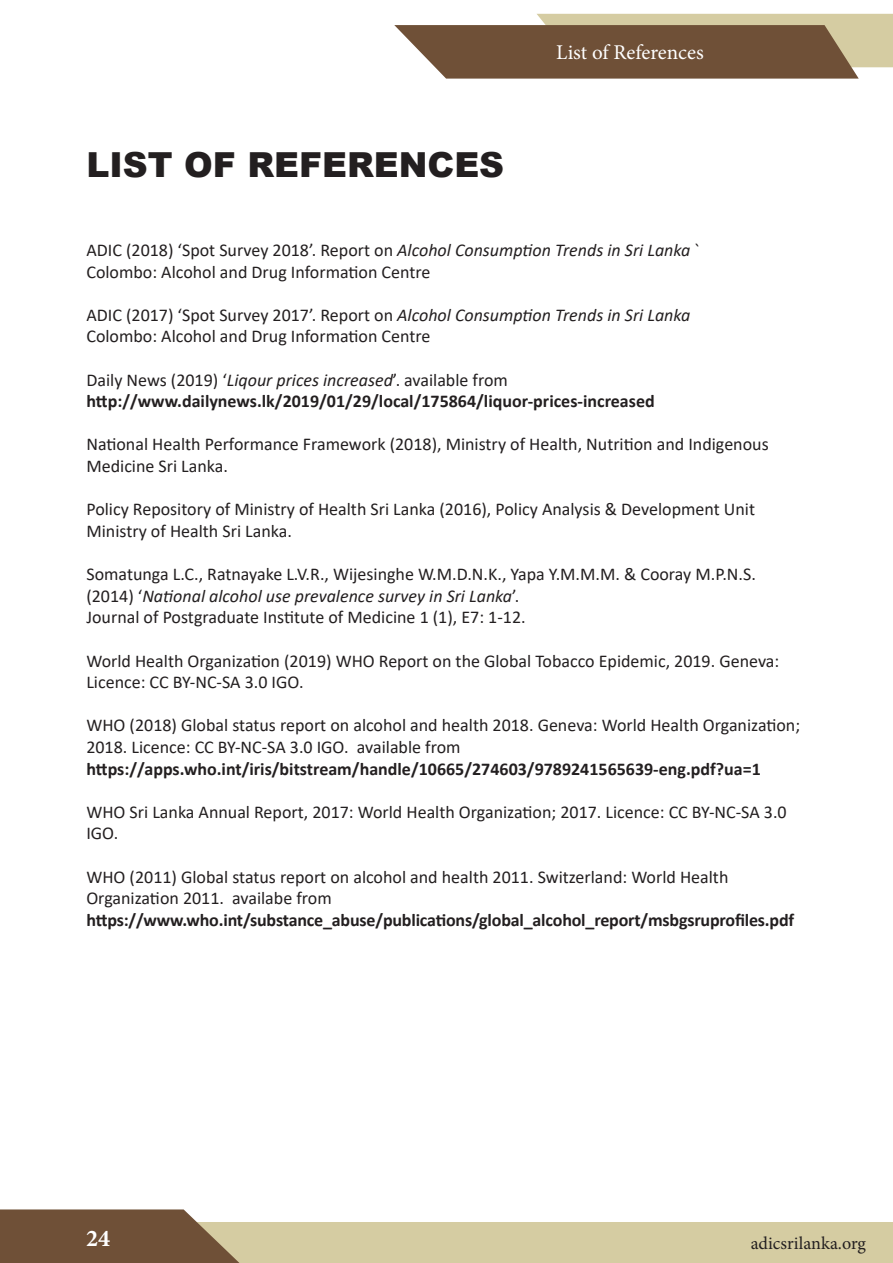
<style>
.page{position:relative;width:893px;height:1263px;background:#fff}
.page>*{position:absolute;margin:0;border:0;box-sizing:border-box;transform-origin:0 0}
.t1{font:900 34.5px "Arial";color:#231f20}
.t2{font:700 24px "Minion Pro";color:#fff}
.t3{font:21px "Minion Pro";color:#fff}
.t4{font:18px/21.6px "Calibri";color:#231f20}
.t5{font:700 18px "Calibri";color:#231f20}
.t6{font:18px "Minion Pro";color:#231f20}
.s1{font-style:italic}
</style>
<div class="page">
<div style="left:0;top:1222px;width:893px;height:41px;background:#d5cca2"></div>
<svg style="left:394px;top:14px;width:499px;height:65px;background:#927b62"></svg>
<svg style="left:0;top:1209px;width:239px;height:54px;background:#7d6149"></svg>
<p class="t1" style="left:86px;top:140px;width:419px">LIST OF REFERENCES</p>
<p class="t3" style="left:556px;top:39px;width:149px">List of References</p>
<p class="t4" style="left:86px;top:239px;width:615px">ADIC (2018) ‘Spot Survey 2018’. Report on <span class="s1">Alcohol Consumption Trends in Sri Lanka</span> `</p>
<p class="t4" style="left:86px;top:260px;width:346px">Colombo: Alcohol and Drug Information Centre</p>
<p class="t4" style="left:86px;top:304px;width:605px">ADIC (2017) ‘Spot Survey 2017’. Report on <span class="s1">Alcohol Consumption Trends in Sri Lanka</span></p>
<p class="t4" style="left:86px;top:325px;width:346px">Colombo: Alcohol and Drug Information Centre</p>
<p class="t4" style="left:86px;top:368px;width:423px">Daily News (2019) ‘<span class="s1">Liqour prices increased</span>’. available from</p>
<p class="t5" style="left:86px;top:389px;width:570px">http://www.dailynews.lk/2019/01/29/local/175864/liquor-prices-increased</p>
<p class="t4" style="left:86px;top:433px;width:684px">National Health Performance Framework (2018), Ministry of Health, Nutrition and Indigenous<br>Medicine Sri Lanka.</p>
<p class="t4" style="left:86px;top:498px;width:670px">Policy Repository of Ministry of Health Sri Lanka (2016), Policy Analysis &amp; Development Unit<br>Ministry of Health Sri Lanka.</p>
<p class="t4" style="left:86px;top:563px;width:671px">Somatunga L.C., Ratnayake L.V.R., Wijesinghe W.M.D.N.K., Yapa Y.M.M.M. &amp; Cooray M.P.N.S. (2014) ‘<span class="s1">National alcohol use prevalence survey in Sri Lanka</span>’.</p>
<p class="t4" style="left:86px;top:606px;width:441px">Journal of Postgraduate Institute of Medicine 1 (1), E7: 1-12.</p>
<p class="t4" style="left:86px;top:649px;width:694px">World Health Organization (2019) WHO Report on the Global Tobacco Epidemic, 2019. Geneva:<br>Licence: CC BY-NC-SA 3.0 IGO.</p>
<p class="t4" style="left:86px;top:714px;width:715px">WHO (2018) Global status report on alcohol and health 2018. Geneva: World Health Organization;<br>2018. Licence: CC BY-NC-SA 3.0 IGO. available from</p>
<p class="t5" style="left:86px;top:756px;width:676px">https://apps.who.int/iris/bitstream/handle/10665/274603/9789241565639-eng.pdf?ua=1</p>
<p class="t4" style="left:86px;top:800px;width:702px">WHO Sri Lanka Annual Report, 2017: World Health Organization; 2017. Licence: CC BY-NC-SA 3.0<br>IGO.</p>
<p class="t4" style="left:86px;top:865px;width:643px">WHO (2011) Global status report on alcohol and health 2011. Switzerland: World Health<br>Organization 2011. availabe from</p>
<p class="t5" style="left:86px;top:907px;width:709px">https://www.who.int/substance_abuse/publications/global_alcohol_report/msbgsruprofiles.pdf</p>
<p class="t2" style="left:86px;top:1221px;width:25px">24</p>
<p class="t6" style="left:751px;top:1231px;width:117px">adicsrilanka.org</p>
</div>
